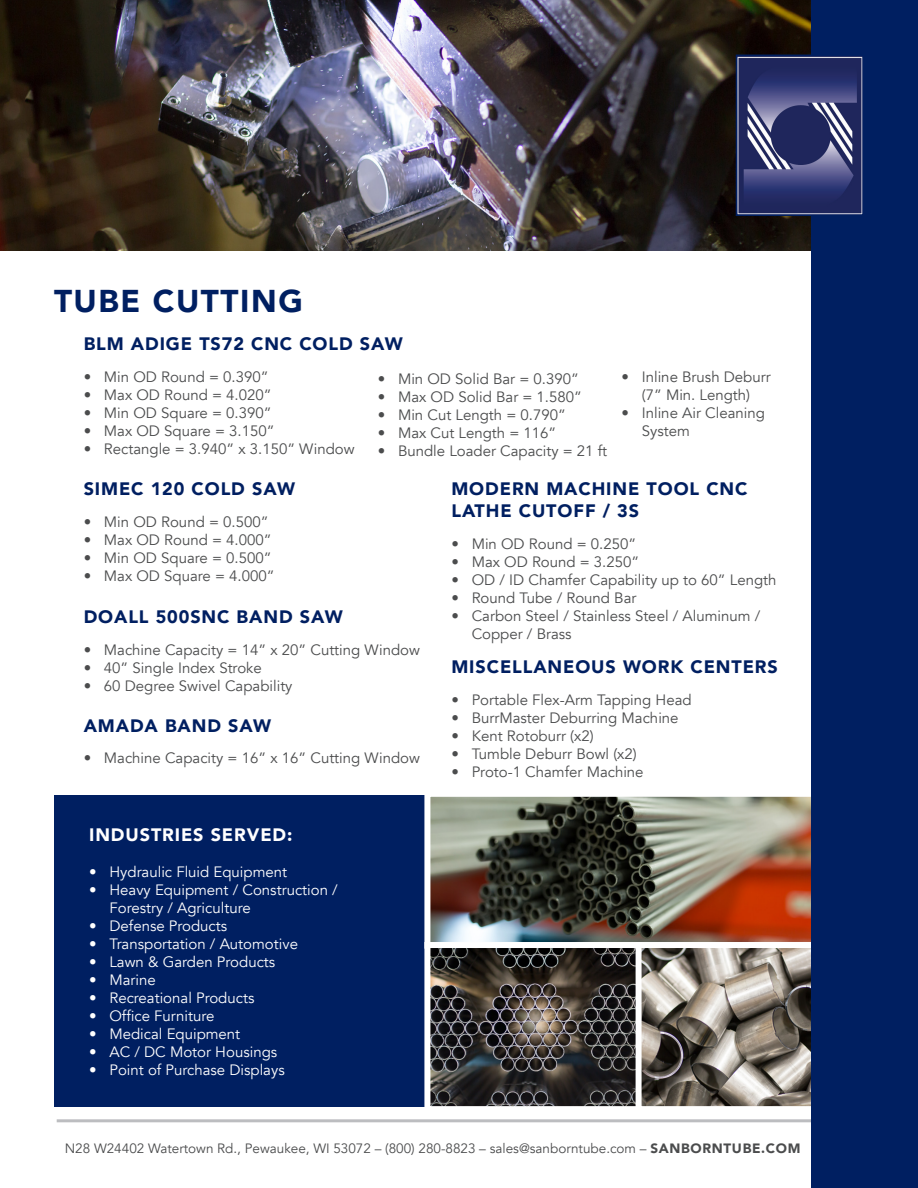
<style>
.page{position:relative;width:918px;height:1188px;background:#fff}
.page>*{position:absolute;margin:0;border:0;box-sizing:border-box;transform-origin:0 0}
.t1{font:900 31.5px "Avenir";letter-spacing:.05em;color:#001f61}
.t2{font:900 18px/21.6px "Avenir";letter-spacing:.05em;color:#001f61}
.t3{font:900 18px "Avenir";letter-spacing:.05em;color:#fff}
.t4{font:15px/18px "Avenir";color:#4b4c4d}
.t5{font:15px/18px "Avenir";color:#fff}
.t6{font:13.5px "Avenir";color:#4b4c4d}
.s1{font-weight:900}
</style>
<div class="page">
<div style="left:54px;top:795px;width:379px;height:312px;background:#001f61"></div>
<img style="left:431px;top:798px;width:380px;height:144px">
<div style="left:424px;top:791px;width:434px;height:158px;border:6px solid #fff"></div>
<img style="left:431px;top:949px;width:380px;height:156px">
<div style="left:424px;top:942px;width:218px;height:170px;border:6px solid #fff"></div>
<div style="left:636px;top:942px;width:193px;height:170px;border:6px solid #fff"></div>
<img style="left:0;top:0;width:811px;height:251px">
<hr style="left:57px;top:1119px;width:777px;height:3px;background:#bcbdc0">
<div style="left:811px;top:0;width:107px;height:1188px;background:#001f61"></div>
<img style="left:739px;top:58px;width:122px;height:155px">
<div style="left:736px;top:55px;width:128px;height:161px;border:2px solid #001f61"></div>
<p class="t1" style="left:54px;top:274px;width:250px">TUBE CUTTING</p>
<p class="t2" style="left:84px;top:333px;width:321px">BLM ADIGE TS72 CNC COLD SAW</p>
<p class="t4" style="left:84px;top:368px;width:186px">• Min OD Round = 0.390”</p>
<p class="t4" style="left:84px;top:386px;width:189px">• Max OD Round = 4.020”</p>
<p class="t4" style="left:84px;top:404px;width:189px">• Min OD Square = 0.390”</p>
<p class="t4" style="left:84px;top:422px;width:192px">• Max OD Square = 3.150”</p>
<p class="t4" style="left:84px;top:440px;width:272px">• Rectangle = 3.940” x 3.150” Window</p>
<p class="t4" style="left:378px;top:370px;width:203px">• Min OD Solid Bar = 0.390”</p>
<p class="t4" style="left:378px;top:388px;width:206px">• Max OD Solid Bar = 1.580”</p>
<p class="t4" style="left:378px;top:406px;width:190px">• Min Cut Length = 0.790”</p>
<p class="t4" style="left:378px;top:424px;width:180px">• Max Cut Length = 116”</p>
<p class="t4" style="left:378px;top:442px;width:231px">• Bundle Loader Capacity = 21 ft</p>
<p class="t4" style="left:622px;top:368px;width:151px;text-align:center">• Inline Brush Deburr (7” Min. Length)</p>
<p class="t4" style="left:642px;top:404px;width:125px;text-indent:-20px">• Inline Air Cleaning<br>System</p>
<p class="t2" style="left:84px;top:478px;width:213px">SIMEC 120 COLD SAW</p>
<p class="t4" style="left:84px;top:513px;width:186px">• Min OD Round = 0.500”</p>
<p class="t4" style="left:84px;top:531px;width:189px">• Max OD Round = 4.000”</p>
<p class="t4" style="left:84px;top:549px;width:189px">• Min OD Square = 0.500”</p>
<p class="t4" style="left:84px;top:567px;width:192px">• Max OD Square = 4.000”</p>
<p class="t2" style="left:84px;top:606px;width:261px">DOALL 500SNC BAND SAW</p>
<p class="t4" style="left:84px;top:641px;width:338px">• Machine Capacity = 14” x 20” Cutting Window</p>
<p class="t4" style="left:84px;top:659px;width:180px">• 40” Single Index Stroke</p>
<p class="t4" style="left:84px;top:677px;width:210px">• 60 Degree Swivel Capability</p>
<p class="t2" style="left:84px;top:714px;width:189px">AMADA BAND SAW</p>
<p class="t4" style="left:84px;top:749px;width:338px">• Machine Capacity = 16” x 16” Cutting Window</p>
<p class="t3" style="left:89px;top:819px;width:205px">INDUSTRIES SERVED:</p>
<p class="t5" style="left:89px;top:863px;width:199px">• Hydraulic Fluid Equipment</p>
<p class="t5" style="left:109px;top:881px;width:230px;text-indent:-20px">• Heavy Equipment / Construction /<br>Forestry / Agriculture</p>
<p class="t5" style="left:89px;top:917px;width:140px">• Defense Products</p>
<p class="t5" style="left:89px;top:935px;width:210px">• Transportation / Automotive</p>
<p class="t5" style="left:89px;top:953px;width:188px">• Lawn &amp; Garden Products</p>
<p class="t5" style="left:89px;top:971px;width:68px">• Marine</p>
<p class="t5" style="left:89px;top:989px;width:167px">• Recreational Products</p>
<p class="t5" style="left:89px;top:1007px;width:127px">• Office Furniture</p>
<p class="t5" style="left:89px;top:1025px;width:153px">• Medical Equipment</p>
<p class="t5" style="left:89px;top:1043px;width:190px">• AC / DC Motor Housings</p>
<p class="t5" style="left:89px;top:1061px;width:197px">• Point of Purchase Displays</p>
<p class="t2" style="left:451px;top:478px;width:298px">MODERN MACHINE TOOL CNC<br>LATHE CUTOFF / 3S</p>
<p class="t4" style="left:451px;top:535px;width:186px">• Min OD Round = 0.250”</p>
<p class="t4" style="left:451px;top:553px;width:189px">• Max OD Round = 3.250”</p>
<p class="t4" style="left:451px;top:571px;width:327px">• OD / ID Chamfer Capability up to 60” Length</p>
<p class="t4" style="left:451px;top:589px;width:187px">• Round Tube / Round Bar</p>
<p class="t4" style="left:472px;top:607px;width:290px;text-indent:-20px">• Carbon Steel / Stainless Steel / Aluminum /<br>Copper / Brass</p>
<p class="t2" style="left:451px;top:656px;width:328px">MISCELLANEOUS WORK CENTERS</p>
<p class="t4" style="left:451px;top:691px;width:242px">• Portable Flex-Arm Tapping Head</p>
<p class="t4" style="left:451px;top:709px;width:229px">• BurrMaster Deburring Machine</p>
<p class="t4" style="left:451px;top:727px;width:144px">• Kent Rotoburr (x2)</p>
<p class="t4" style="left:451px;top:745px;width:187px">• Tumble Deburr Bowl (x2)</p>
<p class="t4" style="left:451px;top:763px;width:194px">• Proto-1 Chamfer Machine</p>
<p class="t6" style="left:65px;top:1140px;width:737px">N28 W24402 Watertown Rd., Pewaukee, WI 53072 – (800) 280-8823 – sales@sanborntube.com – <span class="s1">SANBORNTUBE.COM</span></p>
</div>
